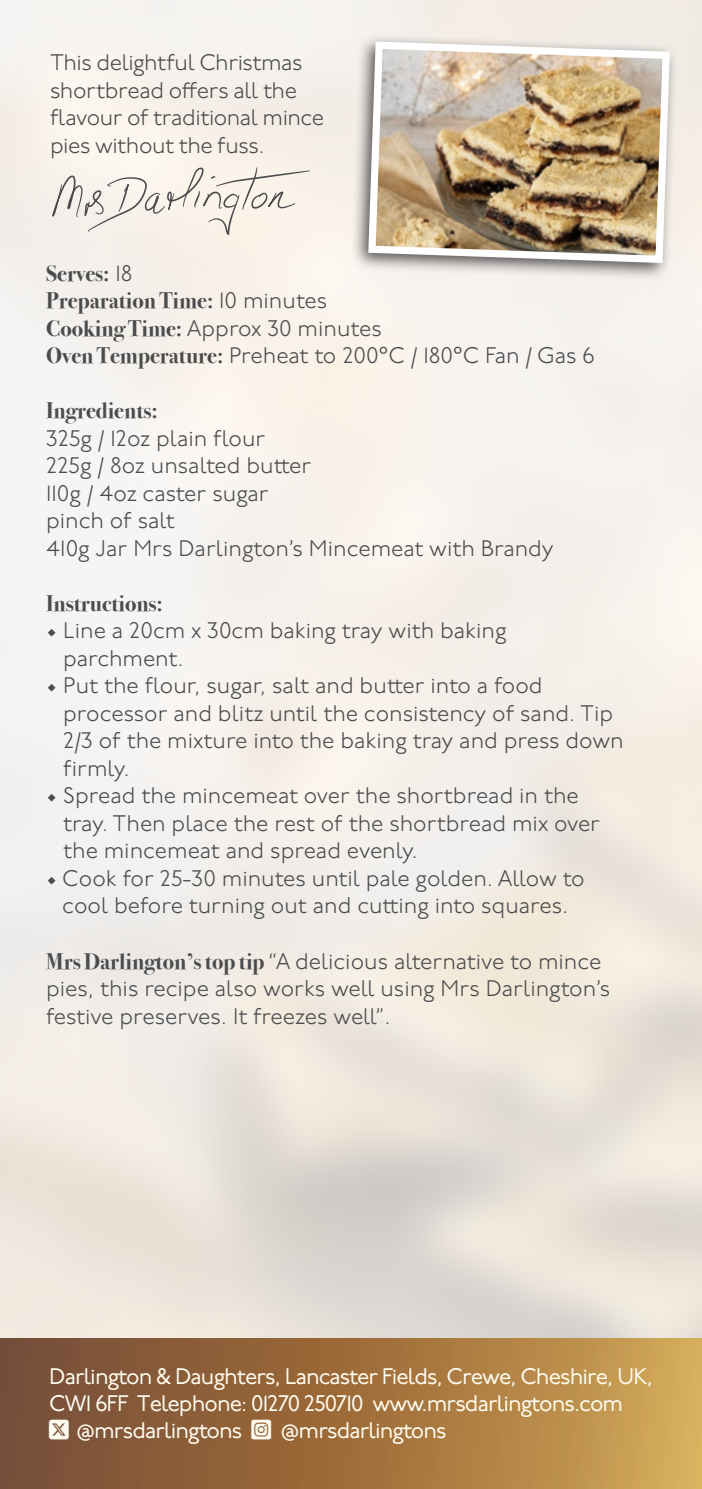
<style>
.page{position:relative;width:702px;height:1489px;background:#fff}
.page>*{position:absolute;margin:0;border:0;box-sizing:border-box;transform-origin:0 0}
.t1{font:300 22.5px/27.5px "P22 Underground";color:#4b4c4d}
.t2{font:22.5px/27px "P22 Underground";letter-spacing:-.04em;color:#fefcf0}
.t3{font:300 22.5px/27.5px "P22 Underground";letter-spacing:-.02em;color:#4b4c4d}
.t4{font:700 22.5px "Bodoni Svty Two ITCTT";color:#4b4c4d}
.s1{font-family:"P22 Underground";font-weight:300}
.s2{font-family:"Bodoni Svty Two ITCTT";font-weight:700}
</style>
<div class="page">
<div style="left:0;top:1338px;width:702px;height:150px;background:linear-gradient(to right,#714430,#d1a352)"></div>
<svg style="left:52px;top:167px;width:258px;height:68px;background:#eae4dd"></svg>
<div style="left:350px;top:34px;width:328px;height:247px;background:#231f20;opacity:.75"></div>
<img style="left:364px;top:38px;width:309px;height:229px">
<svg style="left:49px;top:1419px;width:20px;height:19px"></svg>
<svg style="left:251px;top:1419px;width:20px;height:19px"></svg>
<p class="t3" style="left:50px;top:50px;width:275px">This delightful Christmas shortbread offers all the flavour of traditional mince pies without the fuss.</p>
<p class="t4" style="left:46px;top:254px;width:88px">Serves: <span class="s1">18</span></p>
<p class="t4" style="left:46px;top:282px;width:283px">Preparation Time: <span class="s1">10 minutes</span></p>
<p class="t1" style="left:46px;top:315px;width:337px"><span class="s2">Cooking Time:</span> Approx 30 minutes</p>
<p class="t1" style="left:46px;top:343px;width:550px"><span class="s2">Oven Temperature:</span> Preheat to 200°C / 180°C Fan / Gas 6</p>
<p class="t4" style="left:46px;top:392px;width:113px">Ingredients:</p>
<p class="t1" style="left:46px;top:425px;width:221px">325g / 12oz plain flour</p>
<p class="t1" style="left:46px;top:453px;width:267px">225g / 8oz unsalted butter</p>
<p class="t1" style="left:46px;top:480px;width:224px">110g / 4oz caster sugar</p>
<p class="t1" style="left:46px;top:508px;width:130px">pinch of salt</p>
<p class="t1" style="left:46px;top:535px;width:509px">410g Jar Mrs Darlington’s Mincemeat with Brandy</p>
<p class="t4" style="left:46px;top:584px;width:118px">Instructions:</p>
<p class="t1" style="left:63px;top:618px;width:445px;text-indent:-17px">• Line a 20cm x 30cm baking tray with baking parchment.</p>
<p class="t1" style="left:63px;top:673px;width:562px;text-indent:-17px">• Put the flour, sugar, salt and butter into a food processor and blitz until the consistency of sand. Tip 2/3 of the mixture into the baking tray and press down firmly.</p>
<p class="t1" style="left:63px;top:783px;width:538px;text-indent:-17px">• Spread the mincemeat over the shortbread in the tray. Then place the rest of the shortbread mix over the mincemeat and spread evenly.</p>
<p class="t1" style="left:46px;top:865px;width:540px;text-align:center">• Cook for 25-30 minutes until pale golden. Allow to cool before turning out and cutting into squares.</p>
<p class="t1" style="left:46px;top:948px;width:565px"><span class="s2">Mrs Darlington’s top tip</span> “A delicious alternative to mince pies, this recipe also works well using Mrs Darlington’s festive preserves. It freezes well”.</p>
<p class="t2" style="left:49px;top:1363px;width:605px">Darlington &amp; Daughters, Lancaster Fields, Crewe, Cheshire, UK,<br>CW1 6FF Telephone: 01270 250710 www.mrsdarlingtons.com</p>
<p class="t2" style="left:76px;top:1417px;width:168px">@mrsdarlingtons</p>
<p class="t2" style="left:280px;top:1417px;width:168px">@mrsdarlingtons</p>
</div>
